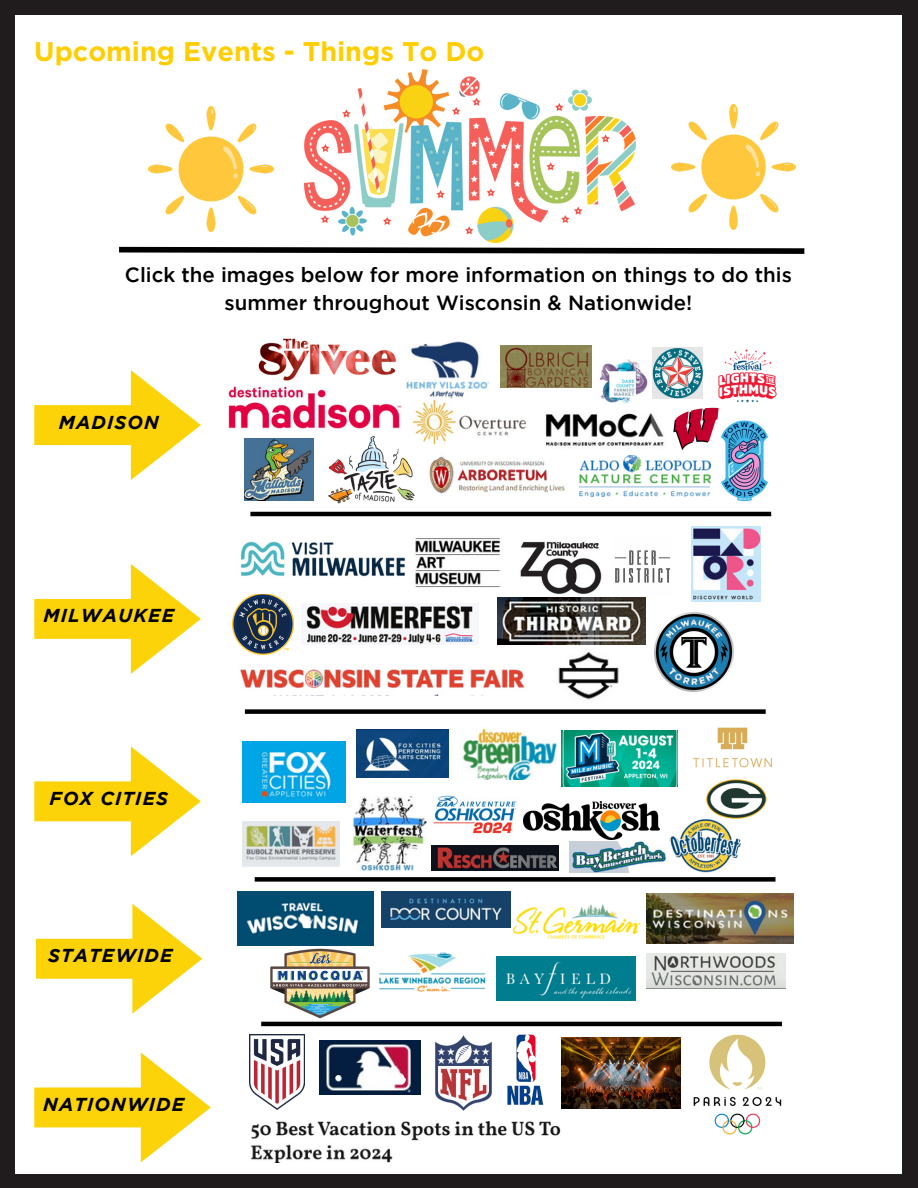
<style>
.page{position:relative;width:918px;height:1188px;background:#fff}
.page>*{position:absolute;margin:0;border:0;box-sizing:border-box;transform-origin:0 0}
.t1{font:700 27px "Gotham";color:#ffce01}
.t2{font:500 20.4px/28.2px "Gotham";color:#000;text-align:center}
.t3{font:italic 700 18.75px "Gotham";letter-spacing:.06em;color:#000}
</style>
<div class="page">
<div style="left:0;top:0;width:14px;height:1188px;background:#201c1d"></div>
<div style="left:903px;top:0;width:14px;height:1188px;background:#201c1d"></div>
<div style="left:0;top:0;width:918px;height:14px;background:#201c1d"></div>
<div style="left:0;top:1175px;width:918px;height:13px;background:#201c1d"></div>
<img style="left:228px;top:386px;width:174px;height:43px">
<img style="left:240px;top:541px;width:165px;height:36px">
<img style="left:242px;top:741px;width:104px;height:61px">
<img style="left:238px;top:891px;width:136px;height:54px">
<svg style="left:119px;top:246px;width:686px;height:8px"></svg>
<img style="left:693px;top:727px;width:79px;height:41px">
<img style="left:381px;top:892px;width:129px;height:36px">
<img style="left:647px;top:953px;width:138px;height:35px">
<img style="left:242px;top:821px;width:97px;height:46px">
<img style="left:356px;top:730px;width:92px;height:48px">
<img style="left:409px;top:400px;width:118px;height:43px">
<img style="left:520px;top:541px;width:82px;height:53px">
<img style="left:415px;top:538px;width:86px;height:50px">
<img style="left:647px;top:894px;width:146px;height:49px">
<img style="left:501px;top:346px;width:91px;height:41px">
<img style="left:463px;top:728px;width:94px;height:52px">
<img style="left:232px;top:594px;width:61px;height:61px">
<img style="left:400px;top:341px;width:89px;height:59px">
<img style="left:245px;top:438px;width:69px;height:62px">
<img style="left:306px;top:604px;width:168px;height:40px">
<img style="left:692px;top:526px;width:69px;height:75px">
<img style="left:599px;top:359px;width:49px;height:45px">
<img style="left:429px;top:456px;width:136px;height:38px">
<img style="left:545px;top:413px;width:119px;height:33px">
<img style="left:498px;top:598px;width:147px;height:47px">
<img style="left:653px;top:347px;width:49px;height:51px">
<img style="left:432px;top:845px;width:127px;height:25px">
<img style="left:569px;top:842px;width:97px;height:30px">
<img style="left:561px;top:1037px;width:119px;height:71px">
<img style="left:558px;top:651px;width:61px;height:49px">
<img style="left:320px;top:1041px;width:101px;height:54px">
<img style="left:562px;top:730px;width:116px;height:56px">
<img style="left:352px;top:797px;width:75px;height:74px">
<img style="left:669px;top:818px;width:72px;height:55px">
<img style="left:655px;top:612px;width:79px;height:79px">
<img style="left:240px;top:669px;width:285px;height:26px">
<img style="left:328px;top:436px;width:88px;height:67px">
<img style="left:673px;top:407px;width:46px;height:43px">
<img style="left:435px;top:1035px;width:57px;height:76px">
<img style="left:706px;top:779px;width:60px;height:39px">
<img style="left:614px;top:550px;width:57px;height:33px">
<img style="left:305px;top:70px;width:330px;height:173px">
<img style="left:149px;top:107px;width:124px;height:125px">
<img style="left:671px;top:104px;width:125px;height:125px">
<hr style="left:250px;top:512px;width:521px;height:4px;background:#000">
<div style="left:245px;top:709px;width:521px;height:5px;background:#000"></div>
<div style="left:255px;top:877px;width:521px;height:5px;background:#000"></div>
<hr style="left:261px;top:1022px;width:521px;height:4px;background:#000">
<img style="left:258px;top:338px;width:138px;height:43px">
<img style="left:721px;top:421px;width:47px;height:81px">
<img style="left:579px;top:455px;width:132px;height:42px">
<img style="left:379px;top:952px;width:107px;height:40px">
<img style="left:496px;top:957px;width:140px;height:44px">
<img style="left:693px;top:1034px;width:89px;height:101px">
<img style="left:713px;top:349px;width:64px;height:60px">
<img style="left:524px;top:801px;width:136px;height:39px">
<img style="left:433px;top:795px;width:84px;height:39px">
<img style="left:251px;top:1121px;width:310px;height:41px">
<img style="left:507px;top:1034px;width:37px;height:71px">
<img style="left:249px;top:1034px;width:55px;height:76px">
<img style="left:270px;top:948px;width:100px;height:71px">
<img style="left:510px;top:904px;width:131px;height:36px">
<svg style="left:34px;top:370px;width:167px;height:110px"></svg>
<svg style="left:34px;top:564px;width:167px;height:110px"></svg>
<svg style="left:34px;top:746px;width:167px;height:110px"></svg>
<svg style="left:36px;top:904px;width:166px;height:110px"></svg>
<svg style="left:34px;top:1053px;width:177px;height:109px"></svg>
<h1 class="t1" style="left:34px;top:36px;width:452px">Upcoming Events - Things To Do</h1>
<p class="t2" style="left:125px;top:262px;width:668px">Click the images below for more information on things to do this summer throughout Wisconsin &amp; Nationwide!</p>
<p class="t3" style="left:59px;top:415px;width:102px">MADISON</p>
<p class="t3" style="left:43px;top:609px;width:132px">MILWAUKEE</p>
<p class="t3" style="left:50px;top:791px;width:120px">FOX CITIES</p>
<h2 class="t3" style="left:48px;top:949px;width:126px">STATEWIDE</h2>
<p class="t3" style="left:43px;top:1097px;width:142px">NATIONWIDE</p>
</div>
